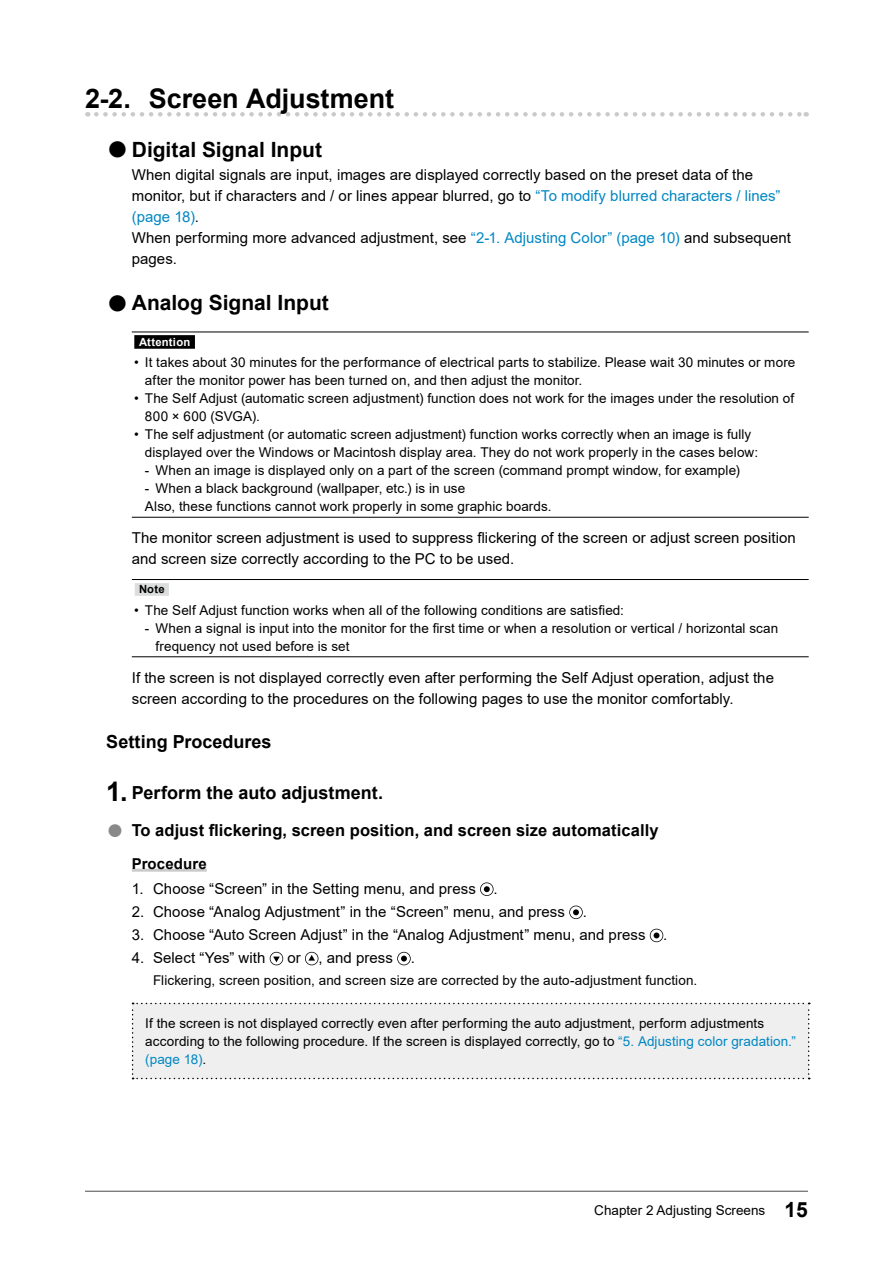
<style>
.page{position:relative;width:893px;height:1263px;background:#fff}
.page>*{position:absolute;margin:0;border:0;box-sizing:border-box;transform-origin:0 0}
.t1{font:700 27px "Arial";letter-spacing:-.005em;color:#000}
.t2{font:700 21px "Arial";color:#000}
.t3{font:700 18px "Arial";color:#000}
.t4{font:700 16.5px "Arial";letter-spacing:.005em;color:#000}
.t5{font:15px/21px "Arial";letter-spacing:.005em;color:#000}
.t6{font:700 15px "Arial";letter-spacing:.01em;color:#000}
.t7{font:13.5px/18px "Arial";letter-spacing:.005em;color:#000}
.t8{font:700 11.25px "Arial";letter-spacing:.02em;color:#fff}
.t9{font:700 11.25px "Arial";color:#000}
.s1{font-size:37.8px}
.s2{color:#0087c3}
.s3{font-size:27px}
.s4{font-size:29.7px;color:#898989}
.s5{font-weight:700;font-size:21px}
</style>
<div class="page">
<hr style="left:85px;top:1191px;width:723px;height:1px;background:#595757">
<svg style="left:96px;top:112px;width:711px;height:5px"></svg>
<hr style="left:132px;top:869px;width:75px;height:3px;background:#c9caca">
<hr style="left:132px;top:332px;width:677px;height:1px;background:#000">
<hr style="left:132px;top:517px;width:677px;height:1px;background:#000">
<div style="left:134px;top:335px;width:61px;height:14px;background:#000"></div>
<hr style="left:132px;top:579px;width:677px;height:1px;background:#000">
<hr style="left:132px;top:656px;width:677px;height:1px;background:#000">
<div style="left:135px;top:583px;width:34px;height:13px;background:#dcdddd"></div>
<svg style="left:480px;top:882px;width:14px;height:14px"></svg>
<svg style="left:569px;top:905px;width:14px;height:14px"></svg>
<svg style="left:650px;top:929px;width:13px;height:13px"></svg>
<svg style="left:270px;top:952px;width:13px;height:13px"></svg>
<svg style="left:305px;top:952px;width:13px;height:13px"></svg>
<svg style="left:397px;top:952px;width:14px;height:13px"></svg>
<div style="left:132px;top:1003px;width:678px;height:76px;background:#efefef"></div>
<h1 class="t1" style="left:85px;top:80px;width:311px">2-2. Screen Adjustment</h1>
<h2 class="t2" style="left:106px;top:134px;width:217px"><span class="s1">●</span>Digital Signal Input</h2>
<p class="t5" style="left:132px;top:164px;width:661px">When digital signals are input, images are displayed correctly based on the preset data of the monitor, but if characters and / or lines appear blurred, go to <span class="s2">“To modify blurred characters / lines” (page 18)</span>.<br>When performing more advanced adjustment, see <span class="s2">“2-1. Adjusting Color” (page 10)</span> and subsequent pages.</p>
<h2 class="t2" style="left:106px;top:288px;width:224px"><span class="s1">●</span>Analog Signal Input</h2>
<p class="t8" style="left:139px;top:334px;width:53px">Attention</p>
<p class="t7" style="left:145px;top:353px;width:652px;text-indent:-11px">• It takes about 30 minutes for the performance of electrical parts to stabilize. Please wait 30 minutes or more after the monitor power has been turned on, and then adjust the monitor.</p>
<p class="t7" style="left:145px;top:389px;width:651px;text-indent:-11px">• The Self Adjust (automatic screen adjustment) function does not work for the images under the resolution of<br>800 × 600 (SVGA).</p>
<p class="t7" style="left:145px;top:425px;width:615px;text-indent:-11px">• The self adjustment (or automatic screen adjustment) function works correctly when an image is fully displayed over the Windows or Macintosh display area. They do not work properly in the cases below:</p>
<p class="t7" style="left:145px;top:461px;width:596px">- When an image is displayed only on a part of the screen (command prompt window, for example)</p>
<p class="t7" style="left:145px;top:479px;width:408px">- When a black background (wallpaper, etc.) is in use<br>Also, these functions cannot work properly in some graphic boards.</p>
<p class="t5" style="left:132px;top:527px;width:666px">The monitor screen adjustment is used to suppress flickering of the screen or adjust screen position and screen size correctly according to the PC to be used.</p>
<p class="t9" style="left:139px;top:581px;width:27px">Note</p>
<p class="t7" style="left:134px;top:601px;width:491px">• The Self Adjust function works when all of the following conditions are satisfied:</p>
<p class="t7" style="left:156px;top:619px;width:624px;text-indent:-11px">- When a signal is input into the monitor for the first time or when a resolution or vertical / horizontal scan frequency not used before is set</p>
<p class="t5" style="left:132px;top:667px;width:644px">If the screen is not displayed correctly even after performing the Self Adjust operation, adjust the screen according to the procedures on the following pages to use the monitor comfortably.</p>
<h3 class="t3" style="left:106px;top:729px;width:167px">Setting Procedures</h3>
<h3 class="t3" style="left:106px;top:780px;width:278px"><span class="s3">1.</span> Perform the auto adjustment.</h3>
<p class="t4" style="left:106px;top:818px;width:554px"><span class="s4">●</span> To adjust flickering, screen position, and screen size automatically</p>
<p class="t6" style="left:132px;top:853px;width:76px">Procedure</p>
<p class="t5" style="left:132px;top:878px;width:367px">1. Choose “Screen” in the Setting menu, and press .</p>
<p class="t5" style="left:132px;top:901px;width:457px">2. Choose “Analog Adjustment” in the “Screen” menu, and press .</p>
<p class="t5" style="left:132px;top:924px;width:537px">3. Choose “Auto Screen Adjust” in the “Analog Adjustment” menu, and press .</p>
<p class="t5" style="left:132px;top:947px;width:135px">4. Select “Yes” with</p>
<p class="t5" style="left:287px;top:947px;width:129px">or , and press .</p>
<p class="t7" style="left:153px;top:971px;width:546px">Flickering, screen position, and screen size are corrected by the auto-adjustment function.</p>
<p class="t7" style="left:145px;top:1014px;width:652px">If the screen is not displayed correctly even after performing the auto adjustment, perform adjustments according to the following procedure. If the screen is displayed correctly, go to <span class="s2">“5. Adjusting color gradation.” (page 18)</span>.</p>
<p class="t7" style="left:594px;top:1201px;width:215px">Chapter 2 Adjusting Screens <span class="s5">15</span></p>
</div>
